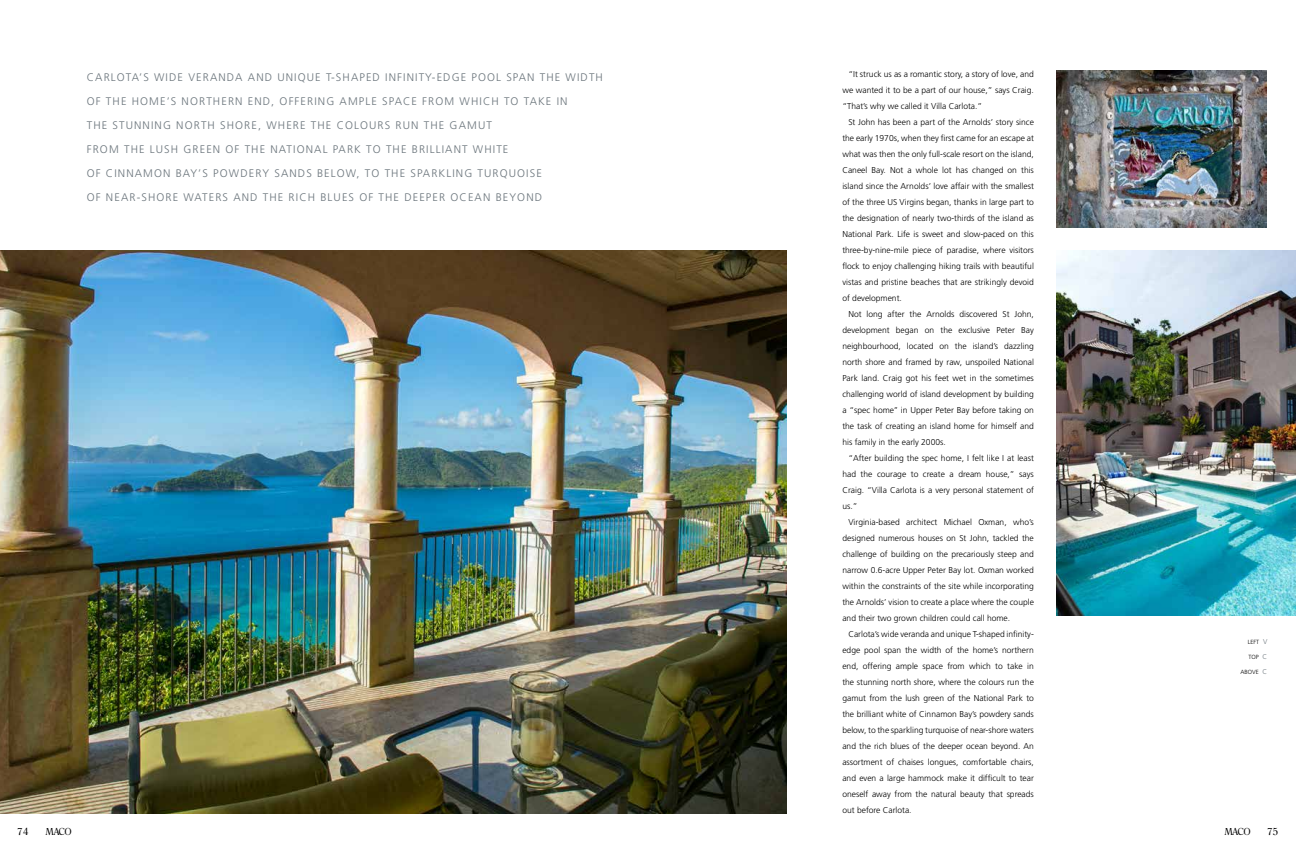
<style>
.page{position:relative;width:1296px;height:864px;background:#fff}
.page>*{position:absolute;margin:0;border:0;box-sizing:border-box;transform-origin:0 0}
.t1{font:300 11px/24px "Frutiger";letter-spacing:.1em;color:#6a747b}
.t2{font:10px "OPTI Romana Roman";letter-spacing:-.05em;color:#000}
.t3{font:300 8.5px/16px "Frutiger";color:#000}
.t4{font:300 7px "Frutiger";color:#6a747b}
.t5{font:300 6px "Frutiger";color:#000}
</style>
<div class="page">
<img style="left:1057px;top:251px;width:239px;height:364px">
<img style="left:0;top:251px;width:787px;height:563px">
<img style="left:1057px;top:71px;width:209px;height:156px">
<p class="t1" style="left:87px;top:65px;width:518px">Carlota’s wide veranda and u niqu e T-shaped infinity-edge pool span the width of the home’s northern end, offering ample spac e from whic h to take in<br>the stunning north shore, where the colou rs run the gamut<br>from the lu sh green of the National Park to the brilliant white<br>of Cinnamon Bay’s powdery sands below, to the sparkling tu rquoise<br>of near-shore waters and the ric h blu es of the deeper oc ean beyond</p>
<p class="t3" style="left:842px;top:66px;width:193px;text-indent:6px">“It struck us as a romantic story, a story of love, and we wanted it to be a part of our house,” says Craig. “That’s why we called it Villa Carlota.”<br>St John has been a part of the Arnolds’ story since the early 1970s, when they first came for an escape at what was then the only full-scale resort on the island, Caneel Bay. Not a whole lot has changed on this island since the Arnolds’ love affair with the smallest of the three US Virgins began, thanks in large part to the designation of nearly two-thirds of the island as National Park. Life is sweet and slow-paced on this three-by-nine-mile piece of paradise, where visitors flock to enjoy challenging hiking trails with beautiful vistas and pristine beaches that are strikingly devoid of development.<br>Not long after the Arnolds discovered St John, development began on the exclusive Peter Bay neighbourhood, located on the island’s dazzling north shore and framed by raw, unspoiled National Park land. Craig got his feet wet in the sometimes challenging world of island development by building a “spec home’’ in Upper Peter Bay before taking on the task of creating an island home for himself and his family in the early 2000s.</p>
<p class="t3" style="left:842px;top:450px;width:193px;text-indent:6px">“After building the spec home, I felt like I at least had the courage to create a dream house,” says Craig. “Villa Carlota is a very personal statement of us.”<br>Virginia-based architect M ichael Oxman, who’s designed numerous houses on St John, tackled the challenge of building on the precariously steep and narrow 0.6-acre Upper Peter Bay lot. Oxman worked within the constraints of the site while incorporating the Arnolds’ vision to create a place where the couple and their two grown children could call home.</p>
<p class="t3" style="left:842px;top:626px;width:193px;text-align:justify;text-indent:6px">Carlota’s wide veranda and unique T-shaped infinity&shy;edge pool span the width of the home’s northern end, offering ample space from which to take in the stunning north shore, where the colours run the gamut from the lush green of the National Park to the brilliant white of Cinnamon Bay’s powdery sands below, to the sparkling turquoise of near-shore waters and the rich blues of the deeper ocean beyond. An assortment of chaises longues, comfortable chairs, and even a large hammock make it difficult to tear oneself away from the natural beauty that spreads out before Carlota.</p>
<p class="t5" style="left:1248px;top:638px;width:7px">LEFT</p>
<p class="t4" style="left:1263px;top:637px;width:6px">V</p>
<p class="t5" style="left:1248px;top:653px;width:5px">TOP</p>
<p class="t4" style="left:1263px;top:652px;width:6px">C</p>
<p class="t5" style="left:1240px;top:668px;width:5px">ABOVE</p>
<p class="t4" style="left:1263px;top:667px;width:6px">C</p>
<p class="t2" style="left:17px;top:826px;width:12px">74</p>
<p class="t2" style="left:45px;top:826px;width:28px">MACO</p>
<p class="t2" style="left:1224px;top:826px;width:28px">MACO</p>
<p class="t2" style="left:1267px;top:826px;width:12px">75</p>
</div>
